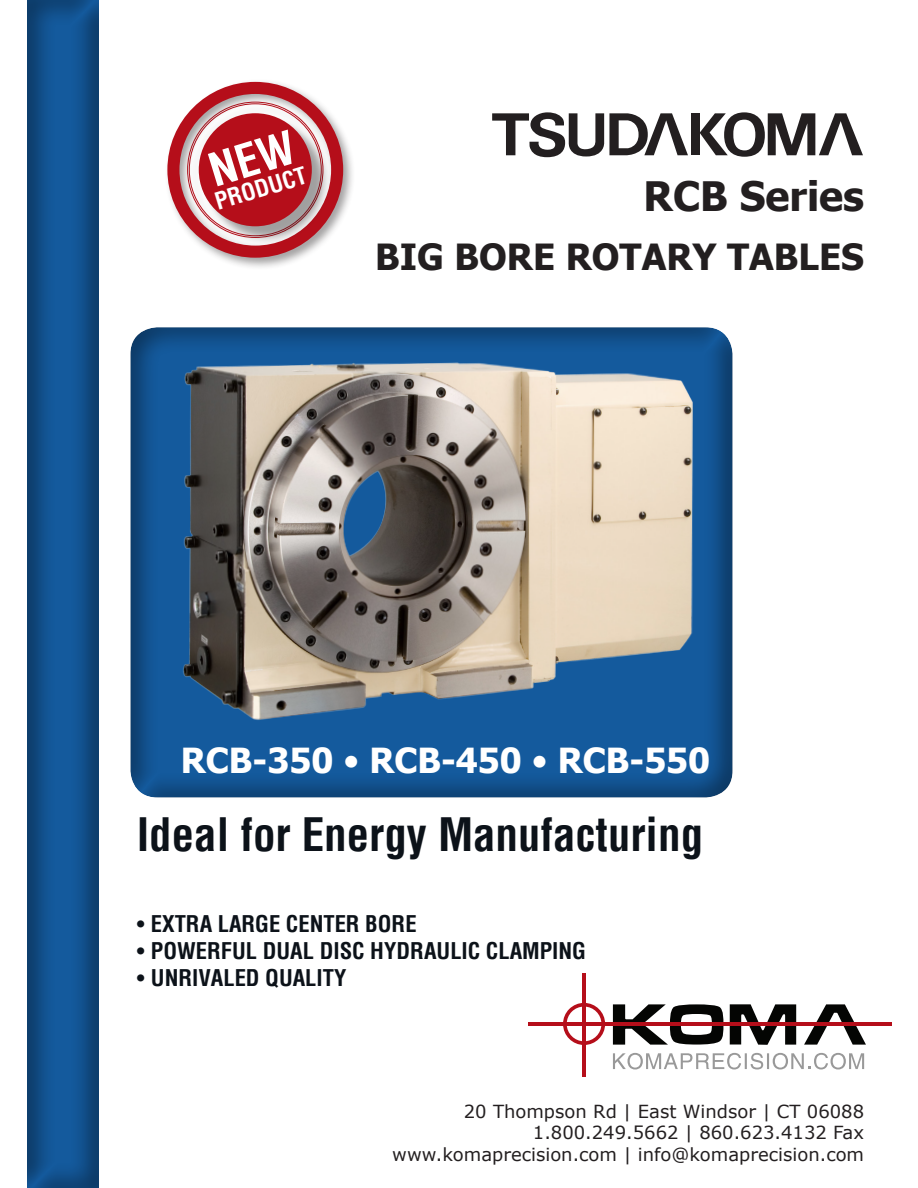
<style>
.page{position:relative;width:918px;height:1188px;background:#fff}
.page>*{position:absolute;margin:0;border:0;box-sizing:border-box;transform-origin:0 0}
.t1{font:700 condensed 45px "Helvetica";color:#0c1219}
.t2{font:700 40.5px "Tahoma";color:#231f20}
.t3{font:700 36px "Tahoma";color:#231f20}
.t4{font:700 34.5px "Tahoma";color:#fff}
.t5{font:700 condensed 23.4px "Helvetica";color:#fff}
.t6{font:700 condensed 22.5px "Helvetica";color:#0c1219}
.t7{font:18px "Verdana";color:#231f20}
.s1{font-weight:400}
.s2{font-weight:400;font-stretch:normal}
</style>
<div class="page">
<div style="left:26px;top:0;width:75px;height:1188px;background:#231f20;opacity:.46"></div>
<div style="left:128px;top:327px;width:606px;height:472px;background:#231f20;opacity:.46"></div>
<svg style="left:613px;top:1004px;width:111px;height:41px"></svg>
<svg style="left:730px;top:1004px;width:66px;height:41px"></svg>
<svg style="left:804px;top:1004px;width:62px;height:41px"></svg>
<svg style="left:563px;top:1003px;width:42px;height:42px"></svg>
<hr style="left:529px;top:1022px;width:363px;height:4px;background:#b50e1a">
<hr style="left:582px;top:973px;width:4px;height:103px;background:#b50e1a">
<svg style="left:613px;top:1053px;width:251px;height:16px"></svg>
<div style="left:691px;top:113px;width:9px;height:42px;background:#231f20"></div>
<svg style="left:492px;top:112px;width:196px;height:45px"></svg>
<svg style="left:700px;top:112px;width:163px;height:45px"></svg>
<div style="left:164px;top:78px;width:192px;height:193px;background:#231f20;opacity:.43"></div>
<div style="left:167px;top:82px;width:176px;height:176px;border:12px solid #b50e1a;border-radius:50%"></div>
<div style="left:201px;top:116px;width:130px;height:129px;background:#231f20;opacity:.43"></div>
<img style="left:167px;top:355px;width:535px;height:383px">
<svg style="left:187px;top:102px;width:136px;height:136px;background:#c05059"></svg>
<p class="t5" style="left:211px;top:187px;width:96px;rotate:-17deg">PRODUCT</p>
<p class="t2" style="left:644px;top:168px;width:222px">RCB Series</p>
<p class="t3" style="left:375px;top:232px;width:490px">BIG BORE ROTARY TABLES</p>
<p class="t4" style="left:181px;top:737px;width:531px">RCB-350 <span class="s1">•</span> RCB-450 <span class="s1">•</span> RCB-550</p>
<p class="t1" style="left:137px;top:805px;width:568px">Ideal for Energy Manufacturing</p>
<p class="t6" style="left:137px;top:909px;width:281px"><span class="s2">•</span> EXTRA LARGE CENTER BORE</p>
<p class="t6" style="left:137px;top:936px;width:451px"><span class="s2">•</span> POWERFUL DUAL DISC HYDRAULIC CLAMPING</p>
<p class="t6" style="left:137px;top:963px;width:211px"><span class="s2">•</span> UNRIVALED QUALITY</p>
<p class="t7" style="left:464px;top:1099px;width:402px">20 Thompson Rd | East Windsor | CT 06088</p>
<p class="t7" style="left:533px;top:1120px;width:333px">1.800.249.5662 | 860.623.4132 Fax</p>
<p class="t7" style="left:392px;top:1142px;width:473px">www.komaprecision.com | info@komaprecision.com</p>
</div>
